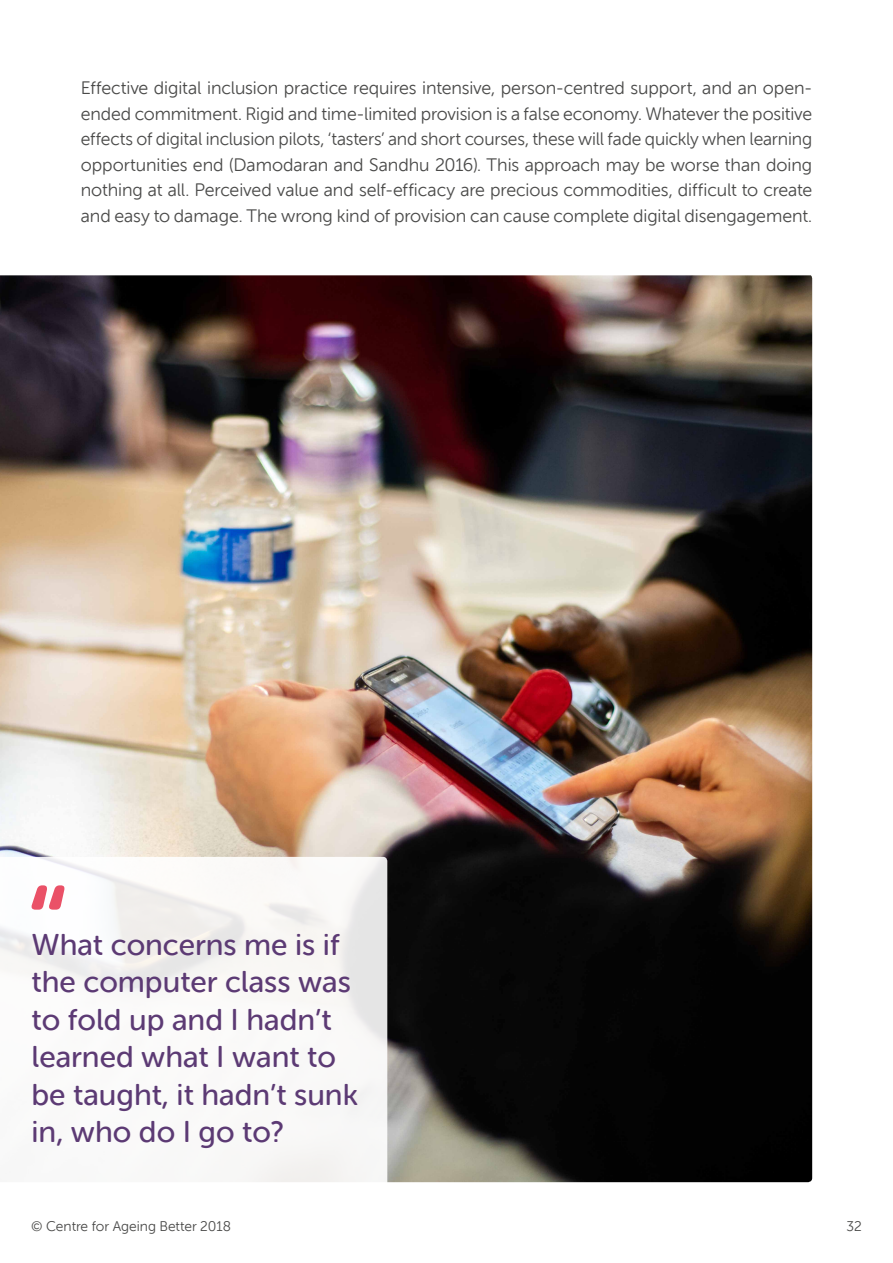
<style>
.page{position:relative;width:893px;height:1263px;background:#fff}
.page>*{position:absolute;margin:0;border:0;box-sizing:border-box;transform-origin:0 0}
.t1{font:30px/37.5px "Museo Sans W01 Rounded 500";color:#5c3a74}
.t2{font:18px/25.5px "Museo Sans W01 Rounded 300";letter-spacing:-.005em;color:#4a4a49;text-align:justify}
.t3{font:13.95px "Museo Sans W01 Rounded 300";color:#4a4a49}
</style>
<div class="page">
<img style="left:0;top:275px;width:812px;height:907px">
<svg style="left:0;top:857px;width:387px;height:325px"></svg>
<svg style="left:31px;top:885px;width:34px;height:25px"></svg>
<p class="t2" style="left:81px;top:75px;width:733px">Effective digital inclusion practice requires intensive, person-centred support, and an open&shy;ended commitment. Rigid and time-limited provision is a false economy. Whatever the positive effects of digital inclusion pilots, ‘tasters’ and short courses, these will fade quickly when learning opportunities end (Damodaran and Sandhu 2016). This approach may be worse than doing nothing at all. Perceived value and self-efficacy are precious commodities, difficult to create and easy to damage. The wrong kind of provision can cause complete digital disengagement.</p>
<h1 class="t1" style="left:32px;top:925px;width:328px">What concerns me is if the computer class was to fold up and I hadn’t learned what I want to be taught, it hadn’t sunk in, who do I go to?</h1>
<p class="t3" style="left:31px;top:1218px;width:201px">© Centre for Ageing Better 2018</p>
<p class="t3" style="left:846px;top:1218px;width:17px">32</p>
</div>
